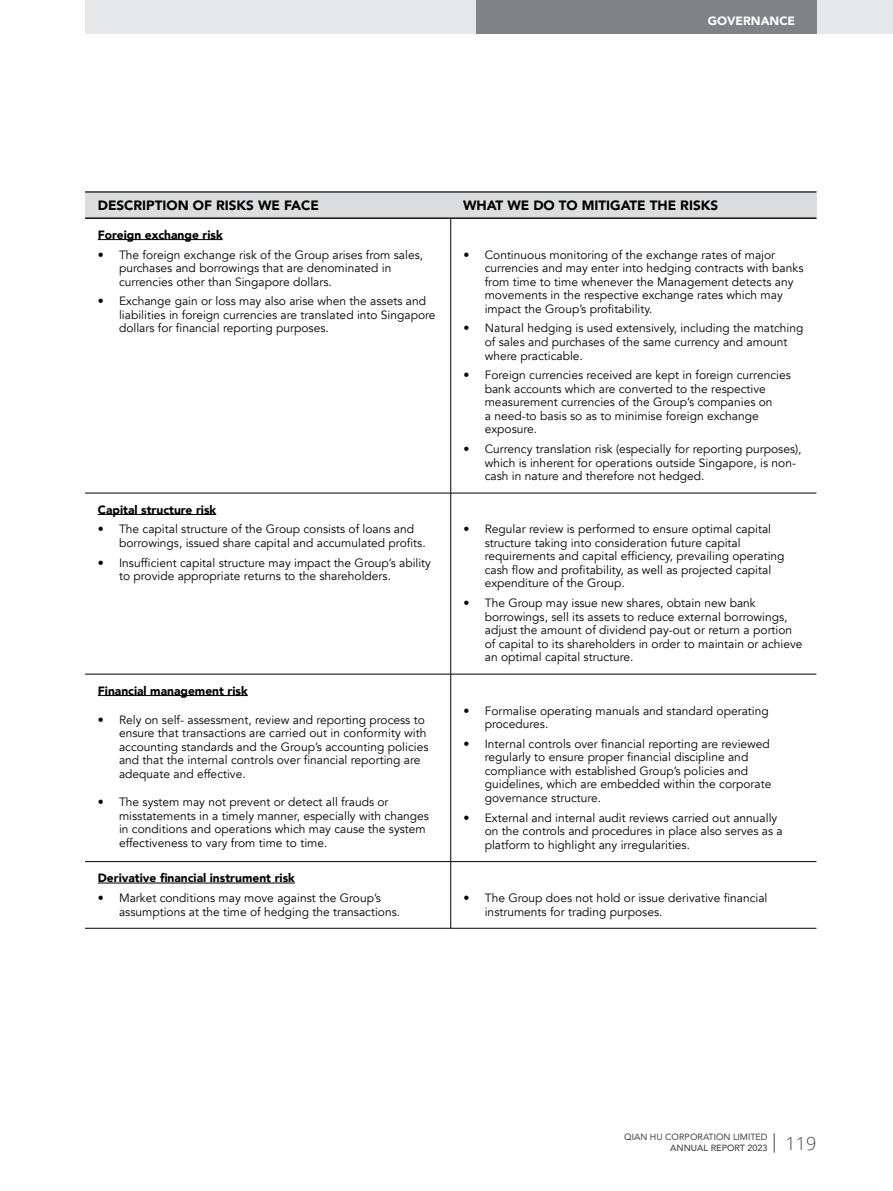
<style>
.page{position:relative;width:893px;height:1191px;background:#fff}
.page>*{position:absolute;margin:0;border:0;box-sizing:border-box;transform-origin:0 0}
.t1{font:300 18px "Open Sans";color:#414042}
.t2{font:900 13.5px "Avenir";color:#000}
.t3{font:12px/13.5px "Avenir";color:#000}
.t4{font:900 12px "Avenir";color:#000}
.t5{font:900 12px "Avenir";color:#fff}
.t6{font:9px "Avenir";color:#414042}
.t7{font:500 9px "Avenir";color:#414042}
</style>
<div class="page">
<svg style="left:774px;top:1133px;width:1px;height:19px"></svg>
<div style="left:85px;top:0;width:808px;height:34px;background:#e6e7e8"></div>
<div style="left:476px;top:0;width:340px;height:34px;background:#808285"></div>
<hr style="left:85px;top:493px;width:366px;height:1px;background:#000">
<hr style="left:451px;top:493px;width:365px;height:1px;background:#000">
<hr style="left:85px;top:674px;width:366px;height:1px;background:#000">
<hr style="left:451px;top:674px;width:365px;height:1px;background:#000">
<hr style="left:85px;top:861px;width:366px;height:1px;background:#000">
<hr style="left:451px;top:861px;width:365px;height:1px;background:#000">
<hr style="left:450px;top:218px;width:1px;height:275px;background:#000">
<hr style="left:450px;top:493px;width:1px;height:181px;background:#000">
<hr style="left:450px;top:674px;width:1px;height:187px;background:#000">
<hr style="left:450px;top:861px;width:1px;height:67px;background:#000">
<hr style="left:85px;top:928px;width:366px;height:1px;background:#000">
<hr style="left:451px;top:928px;width:365px;height:1px;background:#000">
<hr style="left:98px;top:239px;width:125px;height:1px;background:#000">
<hr style="left:98px;top:514px;width:118px;height:1px;background:#000">
<hr style="left:98px;top:695px;width:150px;height:1px;background:#000">
<hr style="left:98px;top:882px;width:197px;height:1px;background:#000">
<div style="left:85px;top:191px;width:731px;height:27px;background:#dcddde"></div>
<hr style="left:85px;top:191px;width:731px;height:1px;background:#000">
<hr style="left:85px;top:217px;width:731px;height:2px;background:#000">
<p class="t5" style="left:708px;top:10px;width:89px">GOVERNANCE</p>
<p class="t2" style="left:98px;top:194px;width:223px">DESCRIPTION OF RISKS WE FACE</p>
<p class="t2" style="left:463px;top:194px;width:257px">WHAT WE DO TO MITIGATE THE RISKS</p>
<p class="t4" style="left:98px;top:224px;width:126px">Foreign exchange risk</p>
<p class="t3" style="left:119px;top:248px;width:306px;text-indent:-21px">• The foreign exchange risk of the Group arises from sales, purchases and borrowings that are denominated in currencies other than Singapore dollars.</p>
<p class="t3" style="left:119px;top:295px;width:318px;text-indent:-21px">• Exchange gain or loss may also arise when the assets and liabilities in foreign currencies are translated into Singapore dollars for financial reporting purposes.</p>
<p class="t4" style="left:98px;top:499px;width:120px">Capital structure risk</p>
<p class="t3" style="left:119px;top:523px;width:308px;text-indent:-21px">• The capital structure of the Group consists of loans and borrowings, issued share capital and accumulated profits.</p>
<p class="t3" style="left:119px;top:556px;width:313px;text-indent:-21px">• Insufficient capital structure may impact the Group’s ability to provide appropriate returns to the shareholders.</p>
<p class="t4" style="left:98px;top:680px;width:152px">Financial management risk</p>
<p class="t3" style="left:119px;top:713px;width:311px;text-indent:-21px">• Rely on self- assessment, review and reporting process to ensure that transactions are carried out in conformity with accounting standards and the Group’s accounting policies and that the internal controls over financial reporting are adequate and effective.</p>
<p class="t3" style="left:119px;top:795px;width:311px;text-indent:-21px">• The system may not prevent or detect all frauds or misstatements in a timely manner, especially with changes in conditions and operations which may cause the system effectiveness to vary from time to time.</p>
<p class="t3" style="left:485px;top:248px;width:320px;text-indent:-21px">• Continuous monitoring of the exchange rates of major currencies and may enter into hedging contracts with banks from time to time whenever the Management detects any movements in the respective exchange rates which may impact the Group’s profitability.</p>
<p class="t3" style="left:485px;top:322px;width:320px;text-indent:-21px">• Natural hedging is used extensively, including the matching of sales and purchases of the same currency and amount where practicable.</p>
<p class="t3" style="left:485px;top:369px;width:308px;text-indent:-21px">• Foreign currencies received are kept in foreign currencies bank accounts which are converted to the respective measurement currencies of the Group’s companies on<br>a need-to basis so as to minimise foreign exchange exposure.</p>
<p class="t3" style="left:485px;top:442px;width:318px;text-indent:-21px">• Currency translation risk (especially for reporting purposes), which is inherent for operations outside Singapore, is non&shy;cash in nature and therefore not hedged.</p>
<p class="t3" style="left:485px;top:523px;width:301px;text-indent:-21px">• Regular review is performed to ensure optimal capital structure taking into consideration future capital requirements and capital efficiency, prevailing operating cash flow and profitability, as well as projected capital expenditure of the Group.</p>
<p class="t3" style="left:485px;top:596px;width:319px;text-indent:-21px">• The Group may issue new shares, obtain new bank borrowings, sell its assets to reduce external borrowings, adjust the amount of dividend pay-out or return a portion of capital to its shareholders in order to maintain or achieve an optimal capital structure.</p>
<p class="t3" style="left:485px;top:704px;width:285px;text-indent:-21px">• Formalise operating manuals and standard operating procedures.</p>
<p class="t3" style="left:485px;top:737px;width:288px;text-indent:-21px">• Internal controls over financial reporting are reviewed regularly to ensure proper financial discipline and compliance with established Group’s policies and guidelines, which are embedded within the corporate governance structure.</p>
<p class="t3" style="left:485px;top:811px;width:300px;text-indent:-21px">• External and internal audit reviews carried out annually on the controls and procedures in place also serves as a platform to highlight any irregularities.</p>
<p class="t4" style="left:98px;top:867px;width:199px">Derivative financial instrument risk</p>
<p class="t3" style="left:119px;top:891px;width:283px;text-indent:-21px">• Market conditions may move against the Group’s assumptions at the time of hedging the transactions.</p>
<p class="t3" style="left:485px;top:891px;width:284px;text-indent:-21px">• The Group does not hold or issue derivative financial instruments for trading purposes.</p>
<p class="t6" style="left:624px;top:1130px;width:145px">QIAN HU CORPORATION LIMITED</p>
<p class="t7" style="left:670px;top:1140px;width:99px">ANNUAL REPORT 2023</p>
<h1 class="t1" style="left:786px;top:1130px;width:32px">119</h1>
</div>
